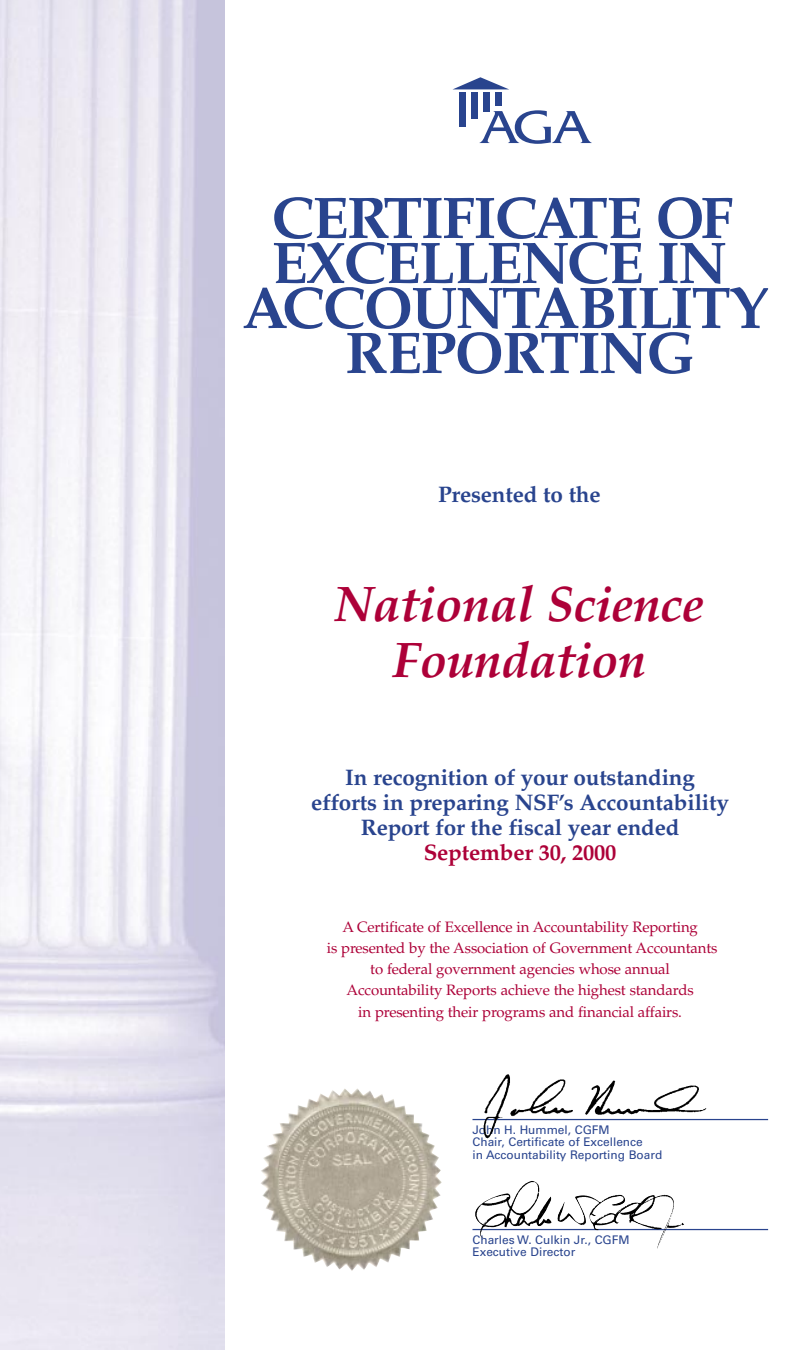
<style>
.page{position:relative;width:810px;height:1350px;background:#fff}
.page>*{position:absolute;margin:0;border:0;box-sizing:border-box;transform-origin:0 0}
.t1{font:700 58.75px/45px "Palatino";letter-spacing:-.025em;color:#29448e;text-align:center}
.t2{font:italic 700 50px/56.2px "Palatino";letter-spacing:-.01em;color:#ad0038;text-align:center}
.t3{font:700 22.5px/25px "Palatino";letter-spacing:-.01em;color:#29448e;text-align:center}
.t4{font:700 22.5px "Palatino";letter-spacing:-.01em;color:#ad0038}
.t5{font:15px/21.2px "Palatino";letter-spacing:-.01em;color:#ad0038;text-align:center}
.t6{font:11.88px/12.5px "Univers";color:#29448e}
</style>
<div class="page">
<img style="left:0;top:0;width:225px;height:1350px">
<svg style="left:479px;top:110px;width:113px;height:34px"></svg>
<div style="left:460px;top:92px;width:6px;height:35px;background:#29448e"></div>
<svg style="left:453px;top:77px;width:55px;height:12px"></svg>
<div style="left:471px;top:92px;width:7px;height:27px;background:#29448e"></div>
<div style="left:483px;top:93px;width:7px;height:19px;background:#29448e"></div>
<div style="left:495px;top:93px;width:7px;height:13px;background:#29448e"></div>
<hr style="left:472px;top:1229px;width:296px;height:1px;background:#29448e">
<img style="left:475px;top:1181px;width:209px;height:68px">
<img style="left:472px;top:1074px;width:297px;height:65px">
<img style="left:261px;top:1088px;width:181px;height:183px">
<h1 class="t1" style="left:242px;top:202px;width:528px">CERTIFICATE OF<br>EXCELLENCE IN<br>ACCOUNTABILITY<br>REPORTING</h1>
<h3 class="t3" style="left:438px;top:485px;width:164px">Presented to the</h3>
<h2 class="t2" style="left:334px;top:582px;width:372px">National Science<br>Foundation</h2>
<h3 class="t3" style="left:311px;top:768px;width:419px">In recognition of your outstanding efforts in preparing NSF’s Accountability<br>Report for the fiscal year ended</h3>
<h3 class="t4" style="left:424px;top:844px;width:194px">September 30, 2000</h3>
<p class="t5" style="left:327px;top:917px;width:392px">A Certificate of Excellence in Accountability Reporting<br>is presented by the Association of Government Accountants to federal government agencies whose annual Accountability Reports achieve the highest standards<br>in presenting their programs and financial affairs.</p>
<p class="t6" style="left:472px;top:1124px;width:191px">John H. Hummel, CGFM<br>Chair, Certificate of Excellence<br>in Accountability Reporting Board</p>
<p class="t6" style="left:472px;top:1234px;width:159px">Charles W. Culkin Jr., CGFM<br>Executive Director</p>
</div>
